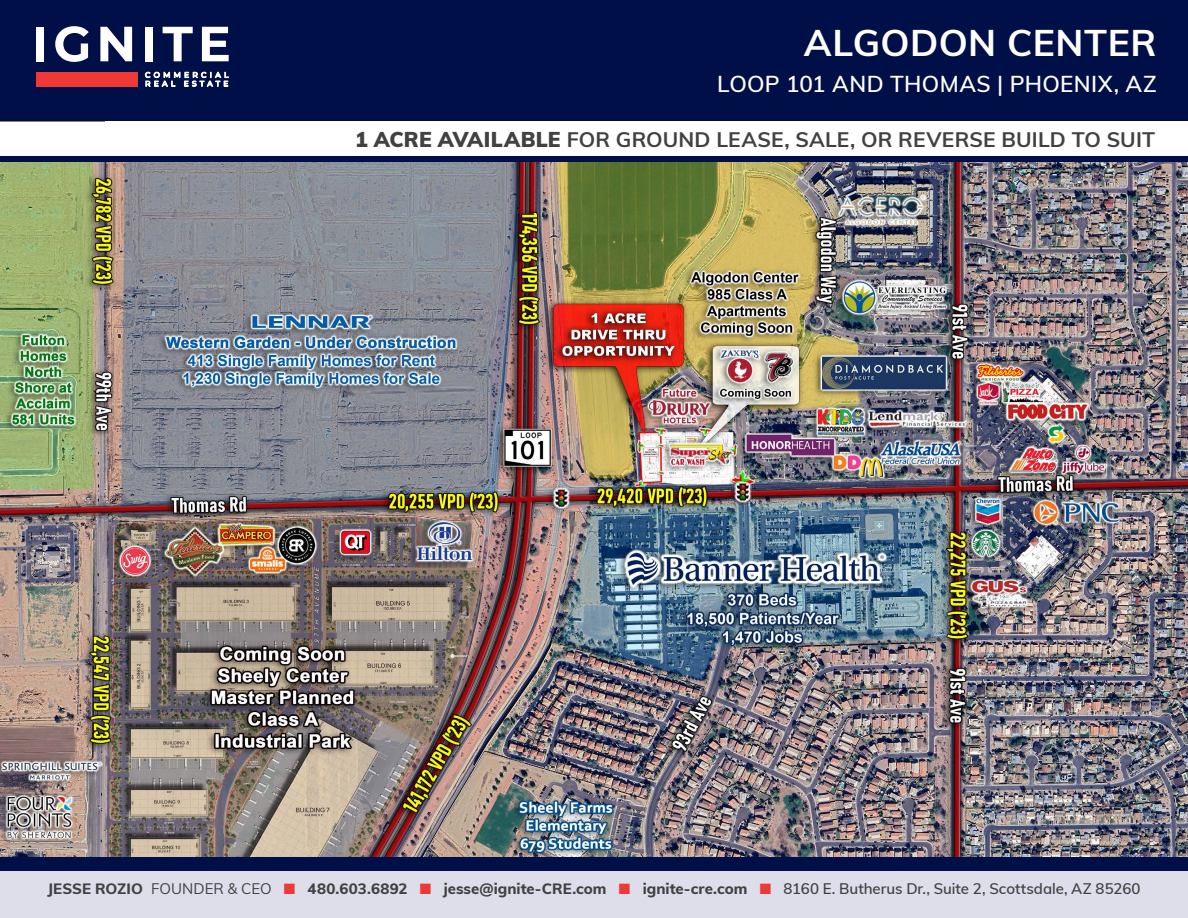
<style>
.page{position:relative;width:1188px;height:918px;background:#fff}
.page>*{position:absolute;margin:0;border:0;box-sizing:border-box;transform-origin:0 0}
.t1{font:700 37.2px "Muli";letter-spacing:.01em;color:#fff}
.t2{font:600 22.5px "Muli";letter-spacing:.015em;color:#fff}
.t3{font:700 21px "Muli";letter-spacing:.01em;color:#414042}
.t4{font:800 15px "Muli";color:#414042}
.s1{font-weight:900}
.s2{font-weight:400}
.s3{color:#ed3938}
.s4{font-weight:600}
</style>
<div class="page">
<div style="left:0;top:0;width:1188px;height:121px;background:#000f47"></div>
<div style="left:36px;top:27px;width:8px;height:34px;background:#fff"></div>
<svg style="left:55px;top:26px;width:34px;height:36px"></svg>
<svg style="left:100px;top:27px;width:32px;height:34px"></svg>
<div style="left:145px;top:27px;width:8px;height:34px;background:#fff"></div>
<svg style="left:163px;top:27px;width:30px;height:34px"></svg>
<svg style="left:202px;top:27px;width:27px;height:34px"></svg>
<div style="left:36px;top:72px;width:102px;height:15px;background:#ee3937"></div>
<svg style="left:145px;top:72px;width:84px;height:15px"></svg>
<div style="left:0;top:156px;width:1188px;height:7px;background:#000f47"></div>
<img style="left:1px;top:163px;width:1187px;height:694px">
<div style="left:0;top:863px;width:1188px;height:55px;background:#dddee9"></div>
<div style="left:0;top:857px;width:1188px;height:14px;background:#000f47"></div>
<h1 class="t1" style="left:804px;top:15px;width:354px">ALGODON CENTER</h1>
<h2 class="t2" style="left:717px;top:67px;width:441px">LOOP 101 AND THOMAS | PHOENIX, AZ</h2>
<h3 class="t3" style="left:355px;top:124px;width:802px"><span class="s1">1 ACRE AVAILABLE</span> FOR GROUND LEASE, SALE, OR REVERSE BUILD TO SUIT</h3>
<p class="t4" style="left:47px;top:878px;width:1095px">JESSE ROZIO <span class="s2">FOUNDER &amp; CEO</span> <span class="s3">■</span> 480.603.6892 <span class="s3">■</span> jesse@ignite-CRE.com <span class="s3">■</span> ignite-cre.com <span class="s3">■</span> <span class="s4">8160 E. Butherus Dr., Suite 2, Scottsdale, AZ 85260</span></p>
</div>
